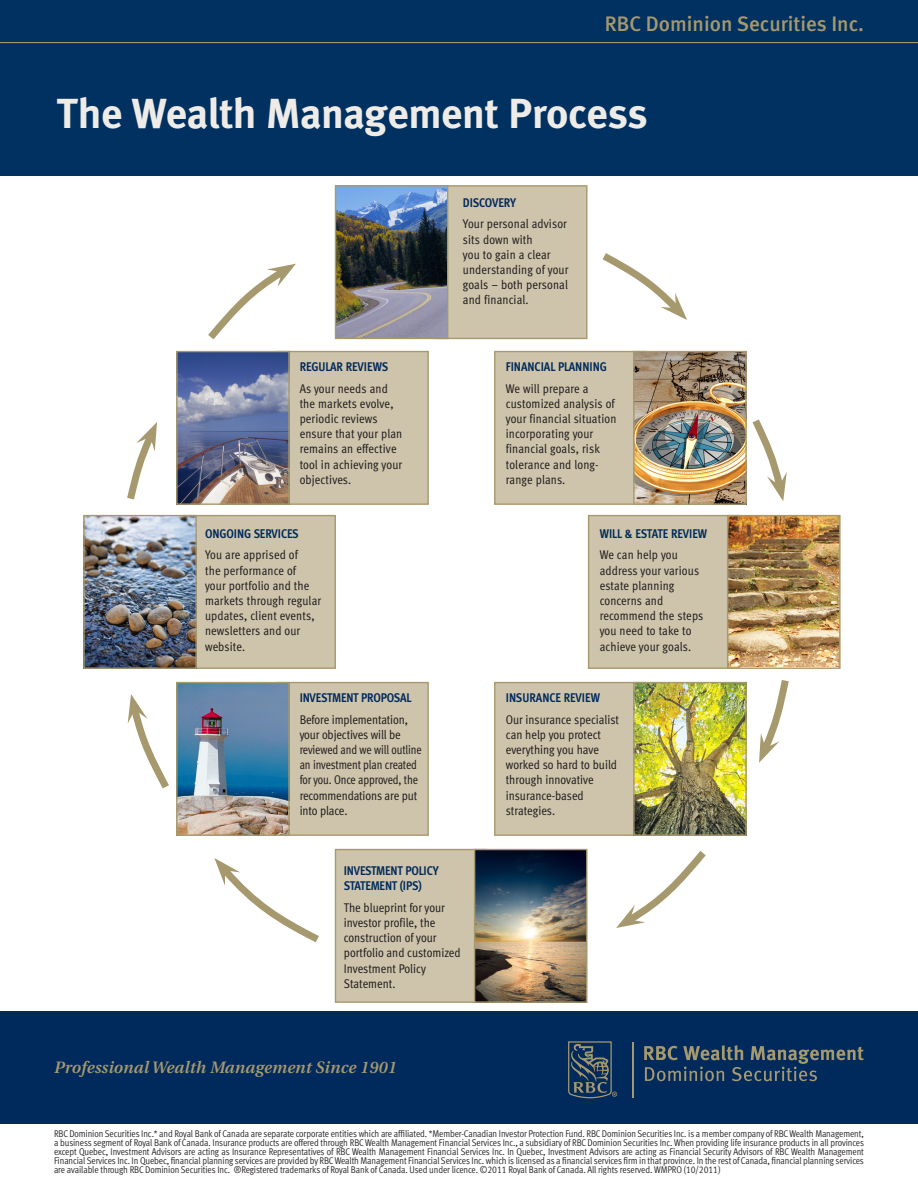
<style>
.page{position:relative;width:918px;height:1188px;background:#fff}
.page>*{position:absolute;margin:0;border:0;box-sizing:border-box;transform-origin:0 0}
.t1{font:42px "Meta Bold LF";letter-spacing:-.01em;color:#efece8}
.t2{font:21px "Meta Medium LF";color:#a7996e}
.t3{font:italic 600 16.5px "Utopia";letter-spacing:.01em;color:#a7996e}
.t4{font:12.6px/15.1px "Meta Cond Book LF";letter-spacing:.005em;color:#231f20}
.subhead{font:12.6px/15.1px "Meta Cond Bold LF";letter-spacing:-.01em;color:#00295c}
.t5{font:9.75px/9px "Meta Cond Normal LF";letter-spacing:-.01em;color:#231f20;text-align:justify}
</style>
<div class="page">
<div style="left:0;top:1011px;width:918px;height:113px;background:#00295c"></div>
<hr style="left:632px;top:1042px;width:2px;height:56px;background:#a7996e">
<svg style="left:568px;top:1041px;width:49px;height:57px"></svg>
<svg style="left:644px;top:1045px;width:220px;height:36px"></svg>
<div style="left:0;top:0;width:918px;height:176px;background:#003160"></div>
<hr style="left:0;top:42px;width:918px;height:1px;background:#a7996e">
<div style="left:335px;top:849px;width:152px;height:154px;background:#cec4ab;border:1px solid #a7996e"></div>
<img style="left:476px;top:851px;width:110px;height:150px">
<div style="left:474px;top:849px;width:114px;height:154px;border:1px solid #a7996e"></div>
<div style="left:494px;top:682px;width:152px;height:154px;background:#cec4ab;border:1px solid #a7996e"></div>
<img style="left:635px;top:684px;width:110px;height:150px">
<div style="left:633px;top:682px;width:114px;height:154px;border:1px solid #a7996e"></div>
<div style="left:588px;top:515px;width:152px;height:154px;background:#cec4ab;border:1px solid #a7996e"></div>
<img style="left:729px;top:517px;width:110px;height:150px">
<div style="left:727px;top:515px;width:114px;height:154px;border:1px solid #a7996e"></div>
<div style="left:435px;top:185px;width:153px;height:154px;background:#cec4ab;border:1px solid #a7996e"></div>
<img style="left:337px;top:187px;width:109px;height:150px">
<div style="left:335px;top:185px;width:113px;height:154px;border:1px solid #a7996e"></div>
<div style="left:494px;top:351px;width:152px;height:154px;background:#cec4ab;border:1px solid #a7996e"></div>
<img style="left:635px;top:353px;width:110px;height:150px">
<div style="left:633px;top:351px;width:114px;height:154px;border:1px solid #a7996e"></div>
<div style="left:277px;top:351px;width:152px;height:154px;background:#cec4ab;border:1px solid #a7996e"></div>
<img style="left:178px;top:353px;width:110px;height:150px">
<div style="left:176px;top:351px;width:114px;height:154px;border:1px solid #a7996e"></div>
<div style="left:184px;top:515px;width:152px;height:154px;background:#cec4ab;border:1px solid #a7996e"></div>
<img style="left:85px;top:517px;width:110px;height:150px">
<div style="left:83px;top:515px;width:114px;height:154px;border:1px solid #a7996e"></div>
<div style="left:277px;top:682px;width:152px;height:154px;background:#cec4ab;border:1px solid #a7996e"></div>
<img style="left:178px;top:684px;width:110px;height:150px">
<div style="left:176px;top:682px;width:114px;height:154px;border:1px solid #a7996e"></div>
<svg style="left:602px;top:253px;width:85px;height:67px"></svg>
<svg style="left:746px;top:412px;width:41px;height:89px"></svg>
<svg style="left:759px;top:680px;width:30px;height:83px"></svg>
<svg style="left:616px;top:851px;width:90px;height:77px"></svg>
<svg style="left:214px;top:858px;width:105px;height:85px"></svg>
<svg style="left:127px;top:694px;width:42px;height:95px"></svg>
<svg style="left:127px;top:422px;width:30px;height:78px"></svg>
<svg style="left:208px;top:263px;width:88px;height:77px"></svg>
<p class="t2" style="left:605px;top:12px;width:261px">RBC Dominion Securities Inc.</p>
<p class="t1" style="left:57px;top:88px;width:592px">The Wealth Management Process</p>
<p class="subhead" style="left:300px;top:359px;width:90px">REGULAR REVIEWS</p>
<p class="t4" style="left:300px;top:381px;width:104px">As your needs and the markets evolve, periodic reviews ensure that your plan remains an effective tool in achieving your objectives.</p>
<p class="subhead" style="left:205px;top:526px;width:95px">ONGOING SERVICES</p>
<p class="t4" style="left:205px;top:547px;width:118px">You are apprised of<br>the performance of<br>your portfolio and the markets through regular updates, client events, newsletters and our website.</p>
<p class="subhead" style="left:300px;top:690px;width:113px">INVESTMENT PROPOSAL</p>
<p class="t4" style="left:300px;top:712px;width:124px">Before implementation, your objectives will be reviewed and we will outline an investment plan created for you. Once approved, the recommendations are put into place.</p>
<p class="subhead" style="left:463px;top:195px;width:55px">DISCOVERY</p>
<p class="t4" style="left:463px;top:216px;width:107px">Your personal advisor sits down with<br>you to gain a clear understanding of your goals – both personal and financial.</p>
<p class="subhead" style="left:506px;top:359px;width:103px">FINANCIAL PLANNING</p>
<p class="t4" style="left:506px;top:381px;width:112px">We will prepare a customized analysis of your financial situation incorporating your financial goals, risk tolerance and long&shy;range plans.</p>
<p class="subhead" style="left:600px;top:526px;width:109px">WILL &amp; ESTATE REVIEW</p>
<p class="t4" style="left:600px;top:547px;width:105px">We can help you address your various estate planning concerns and recommend the steps you need to take to achieve your goals.</p>
<p class="subhead" style="left:506px;top:690px;width:96px">INSURANCE REVIEW</p>
<p class="t4" style="left:506px;top:712px;width:115px">Our insurance specialist can help you protect everything you have worked so hard to build through innovative insurance-based strategies.</p>
<p class="subhead" style="left:344px;top:863px;width:96px">INVESTMENT POLICY<br>STATEMENT (IPS)</p>
<p class="t4" style="left:344px;top:900px;width:118px">The blueprint for your investor profile, the construction of your portfolio and customized<br>Investment Policy<br>Statement.</p>
<p class="t3" style="left:54px;top:1058px;width:344px">Professional Wealth Management Since 1901</p>
<p class="t5" style="left:54px;top:1129px;width:812px">RBC Dominion Securities Inc.* and Royal Bank of Canada are separate corporate entities which are affiliated. *Member-Canadian Investor Protection Fund. RBC Dominion Securities Inc. is a member company of RBC Wealth Management, a business segment of Royal Bank of Canada. Insurance products are offered through RBC Wealth Management Financial Services Inc., a subsidiary of RBC Dominion Securities Inc. When providing life insurance products in all provinces except Quebec, Investment Advisors are acting as Insurance Representatives of RBC Wealth Management Financial Services Inc. In Quebec, Investment Advisors are acting as Financial Security Advisors of RBC Wealth Management Financial Services Inc. In Quebec, financial planning services are provided by RBC Wealth Management Financial Services Inc. which is licensed as a financial services firm in that province. In the rest of Canada, financial planning services are available through RBC Dominion Securities Inc. ®Registered trademarks of Royal Bank of Canada. Used under licence. ©2011 Royal Bank of Canada. All rights reserved. WMPRO (10/2011)</p>
</div>
